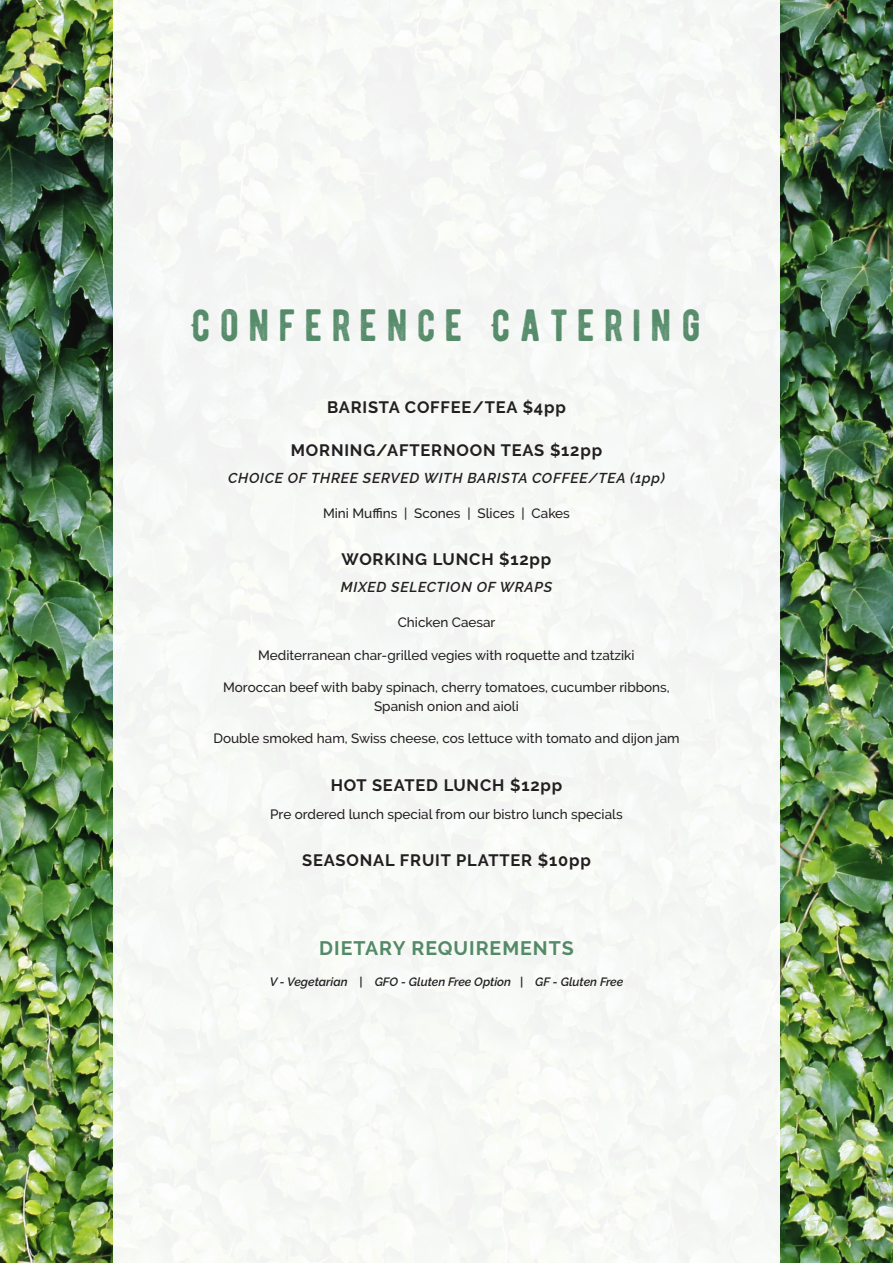
<style>
.page{position:relative;width:893px;height:1263px;background:#fff}
.page>*{position:absolute;margin:0;border:0;box-sizing:border-box;transform-origin:0 0}
.Head{font:45px "BERNIER Distressed";letter-spacing:.2em;color:#538a68}
.Entry{font:700 19.5px "Raleway";letter-spacing:.05em;color:#538a68}
.Entry-2{font:700 16.5px "Raleway";letter-spacing:.05em;color:#231f20}
.t1{font:italic 600 14.25px "Raleway";letter-spacing:.05em;color:#231f20}
.Desc{font:500 13.5px/19.5px "Raleway";color:#231f20;text-align:center}
.Entry-3{font:italic 600 12px "Raleway";color:#231f20}
</style>
<div class="page">
<img style="left:0;top:0;width:893px;height:1263px">
<div style="left:113px;top:0;width:667px;height:1263px;background:#f6f8f5"></div>
<p class="Head" style="left:191px;top:297px;width:512px">CONFERENCE CATERING</p>
<p class="Entry-2" style="left:327px;top:398px;width:240px">BARISTA COFFEE/TEA $4pp</p>
<p class="Entry-2" style="left:291px;top:441px;width:313px">MORNING/AFTERNOON TEAS $12pp</p>
<p class="t1" style="left:228px;top:469px;width:438px">CHOICE OF THREE SERVED WITH BARISTA COFFEE/TEA (1pp)</p>
<p class="Desc" style="left:323px;top:504px;width:248px">Mini Muffins | Scones | Slices | Cakes</p>
<p class="Entry-2" style="left:342px;top:550px;width:211px">WORKING LUNCH $12pp</p>
<p class="t1" style="left:341px;top:578px;width:213px">MIXED SELECTION OF WRAPS</p>
<p class="Desc" style="left:398px;top:613px;width:99px">Chicken Caesar</p>
<p class="Desc" style="left:258px;top:645px;width:378px">Mediterranean char-grilled vegies with roquette and tzatziki</p>
<p class="Desc" style="left:223px;top:677px;width:448px">Moroccan beef with baby spinach, cherry tomatoes, cucumber ribbons,<br>Spanish onion and aioli</p>
<p class="Desc" style="left:213px;top:729px;width:468px">Double smoked ham, Swiss cheese, cos lettuce with tomato and dijon jam</p>
<p class="Entry-2" style="left:331px;top:776px;width:233px">HOT SEATED LUNCH $12pp</p>
<p class="Desc" style="left:270px;top:805px;width:354px">Pre ordered lunch special from our bistro lunch specials</p>
<p class="Entry-2" style="left:302px;top:851px;width:290px">SEASONAL FRUIT PLATTER $10pp</p>
<p class="Entry" style="left:319px;top:937px;width:256px">DIETARY REQUIREMENTS</p>
<p class="Entry-3" style="left:270px;top:975px;width:355px">V - Vegetarian | GFO - Gluten Free Option | GF - Gluten Free</p>
</div>
